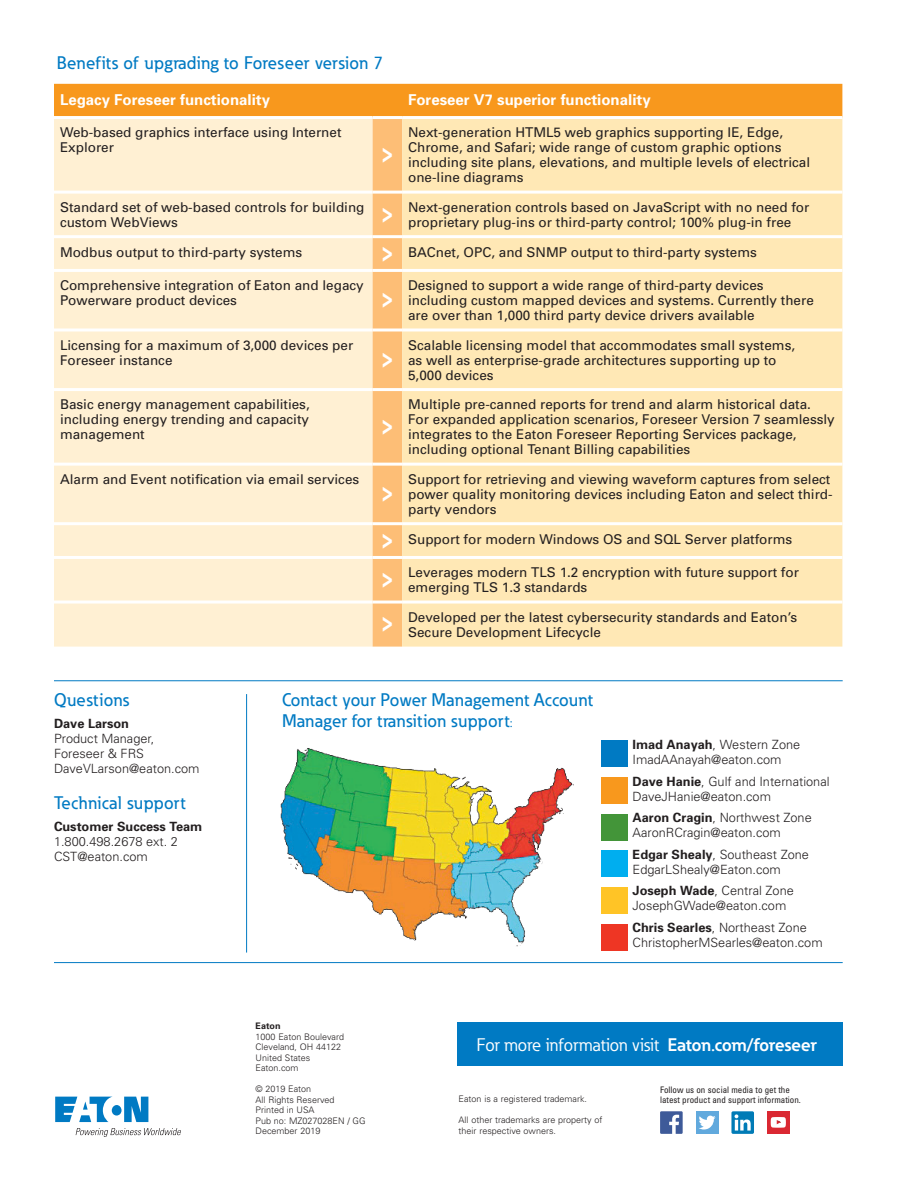
<style>
.page{position:relative;width:918px;height:1188px;background:#fff}
.page>*{position:absolute;margin:0;border:0;box-sizing:border-box;transform-origin:0 0}
.t1{font:900 27px "Univers";color:#fff;scale:.67 1}
._01_Overview__11_pt{font:500 18px/21px "Eaton";letter-spacing:.02em;color:#007ac3}
._13_Contact_CTA_Eato{font:18px "Eaton";color:#fff}
.t2{font:700 15px "Univers";color:#fff}
.t3{font:13.5px/15px "Univers";color:#231f20}
.t4{font:300 12.75px/15px "Univers";color:#231f20}
.t5{font:700 12.75px "Univers";color:#231f20}
._09_Backpage_Body{font:300 9px/10.5px "Univers";color:#231f20}
._09_Social_Media_Tex{font:condensed 9px/10.5px "Univers";color:#231f20}
._09_Backpage_Body-2{font:700 9px "Univers";color:#231f20}
.s1{font-size:12.75px}
.s2{font-weight:700}
</style>
<div class="page">
<svg style="left:55px;top:1097px;width:93px;height:25px"></svg>
<svg style="left:76px;top:1128px;width:105px;height:9px"></svg>
<div style="left:458px;top:1022px;width:385px;height:43px;background:#007ac3"></div>
<div style="left:767px;top:1111px;width:23px;height:23px;background:#da2832"></div>
<div style="left:696px;top:1111px;width:22px;height:23px;background:#61a9dd"></div>
<svg style="left:660px;top:1111px;width:23px;height:23px"></svg>
<svg style="left:699px;top:1116px;width:17px;height:14px"></svg>
<div style="left:731px;top:1111px;width:23px;height:23px;background:#007bb6;border-radius:2px"></div>
<svg style="left:735px;top:1114px;width:16px;height:17px"></svg>
<svg style="left:771px;top:1117px;width:15px;height:11px"></svg>
<svg style="left:54px;top:84px;width:788px;height:563px;background:#fde1b5"></svg>
<div style="left:402px;top:119px;width:440px;height:528px;background:#ffe8b5"></div>
<hr style="left:54px;top:116px;width:319px;height:3px;background:#fff">
<hr style="left:373px;top:116px;width:29px;height:3px;background:#fff">
<hr style="left:402px;top:116px;width:440px;height:3px;background:#fff">
<hr style="left:54px;top:191px;width:319px;height:3px;background:#fff">
<hr style="left:373px;top:191px;width:29px;height:3px;background:#fff">
<hr style="left:402px;top:191px;width:440px;height:3px;background:#fff">
<hr style="left:54px;top:235px;width:319px;height:3px;background:#fff">
<hr style="left:373px;top:235px;width:29px;height:3px;background:#fff">
<hr style="left:402px;top:235px;width:440px;height:3px;background:#fff">
<hr style="left:54px;top:269px;width:319px;height:3px;background:#fff">
<hr style="left:373px;top:269px;width:29px;height:3px;background:#fff">
<hr style="left:402px;top:269px;width:440px;height:3px;background:#fff">
<hr style="left:54px;top:329px;width:319px;height:3px;background:#fff">
<hr style="left:373px;top:329px;width:29px;height:3px;background:#fff">
<hr style="left:402px;top:329px;width:440px;height:3px;background:#fff">
<hr style="left:54px;top:388px;width:319px;height:3px;background:#fff">
<hr style="left:373px;top:388px;width:29px;height:3px;background:#fff">
<hr style="left:402px;top:388px;width:440px;height:3px;background:#fff">
<hr style="left:54px;top:463px;width:319px;height:3px;background:#fff">
<hr style="left:373px;top:463px;width:29px;height:3px;background:#fff">
<hr style="left:402px;top:463px;width:440px;height:3px;background:#fff">
<hr style="left:54px;top:522px;width:319px;height:3px;background:#fff">
<hr style="left:373px;top:522px;width:29px;height:3px;background:#fff">
<hr style="left:402px;top:522px;width:440px;height:3px;background:#fff">
<hr style="left:54px;top:556px;width:319px;height:3px;background:#fff">
<hr style="left:373px;top:556px;width:29px;height:3px;background:#fff">
<hr style="left:402px;top:556px;width:440px;height:3px;background:#fff">
<hr style="left:54px;top:601px;width:319px;height:3px;background:#fff">
<hr style="left:373px;top:601px;width:29px;height:3px;background:#fff">
<hr style="left:402px;top:601px;width:440px;height:3px;background:#fff">
<img style="left:280px;top:748px;width:294px;height:199px">
<div style="left:601px;top:740px;width:27px;height:27px;background:#007ac3"></div>
<div style="left:601px;top:777px;width:27px;height:27px;background:#f8981d"></div>
<div style="left:601px;top:814px;width:27px;height:27px;background:#439539"></div>
<div style="left:601px;top:850px;width:27px;height:27px;background:#00aeef"></div>
<div style="left:601px;top:887px;width:27px;height:27px;background:#ffc426"></div>
<div style="left:601px;top:924px;width:27px;height:27px;background:#ee3624"></div>
<hr style="left:246px;top:694px;width:1px;height:259px;background:#007ac3">
<hr style="left:54px;top:680px;width:789px;height:1px;background:#007ac3">
<hr style="left:54px;top:962px;width:789px;height:1px;background:#007ac3">
<p class="_01_Overview__11_pt" style="left:57px;top:52px;width:328px">Benefits of upgrading to Foreseer version 7</p>
<p class="t2" style="left:60px;top:91px;width:212px">Legacy Foreseer functionality</p>
<p class="t2" style="left:408px;top:91px;width:244px">Foreseer V7 superior functionality</p>
<p class="t3" style="left:60px;top:125px;width:283px">Web-based graphics interface using Internet<br>Explorer</p>
<p class="t3" style="left:408px;top:125px;width:404px">Next-generation HTML5 web graphics supporting IE, Edge, Chrome, and Safari; wide range of custom graphic options including site plans, elevations, and multiple levels of electrical one-line diagrams</p>
<p class="t1" style="left:381px;top:136px;width:19px">&gt;</p>
<p class="t3" style="left:60px;top:200px;width:306px">Standard set of web-based controls for building custom WebViews</p>
<p class="t1" style="left:381px;top:195px;width:19px">&gt;</p>
<p class="t3" style="left:408px;top:200px;width:403px">Next-generation controls based on JavaScript with no need for proprietary plug-ins or third-party control; 100% plug-in free</p>
<p class="t3" style="left:60px;top:244px;width:244px">Modbus output to third-party systems</p>
<p class="t1" style="left:381px;top:234px;width:19px">&gt;</p>
<p class="t3" style="left:408px;top:244px;width:350px">BACnet, OPC, and SNMP output to third-party systems</p>
<p class="t3" style="left:60px;top:278px;width:305px">Comprehensive integration of Eaton and legacy<br>Powerware product devices</p>
<p class="t3" style="left:408px;top:278px;width:407px">Designed to support a wide range of third-party devices including custom mapped devices and systems. Currently there are over than 1,000 third party device drivers available</p>
<p class="t1" style="left:381px;top:281px;width:19px">&gt;</p>
<p class="t3" style="left:60px;top:338px;width:295px">Licensing for a maximum of 3,000 devices per<br>Foreseer instance</p>
<p class="t3" style="left:60px;top:397px;width:251px;text-align:justify">Basic energy management capabilities, including energy trending and capacity management</p>
<p class="t3" style="left:60px;top:472px;width:301px">Alarm and Event notification via email services</p>
<p class="t1" style="left:381px;top:341px;width:19px">&gt;</p>
<p class="t1" style="left:381px;top:408px;width:19px">&gt;</p>
<p class="t1" style="left:381px;top:475px;width:19px">&gt;</p>
<p class="t3" style="left:408px;top:338px;width:389px">Scalable licensing model that accommodates small systems, as well as enterprise-grade architectures supporting up to<br>5,000 devices</p>
<p class="t3" style="left:408px;top:397px;width:428px">Multiple pre-canned reports for trend and alarm historical data.<br>For expanded application scenarios, Foreseer Version 7 seamlessly integrates to the Eaton Foreseer Reporting Services package, including optional Tenant Billing capabilities</p>
<p class="t3" style="left:408px;top:472px;width:426px">Support for retrieving and viewing waveform captures from select power quality monitoring devices including Eaton and select third&shy;party vendors</p>
<p class="t1" style="left:381px;top:521px;width:19px">&gt;</p>
<p class="t3" style="left:408px;top:531px;width:386px">Support for modern Windows OS and SQL Server platforms</p>
<p class="t1" style="left:381px;top:561px;width:19px">&gt;</p>
<p class="t3" style="left:408px;top:565px;width:392px">Leverages modern TLS 1.2 encryption with future support for emerging TLS 1.3 standards</p>
<p class="t1" style="left:381px;top:605px;width:19px">&gt;</p>
<p class="t3" style="left:408px;top:610px;width:391px">Developed per the latest cybersecurity standards and Eaton’s<br>Secure Development Lifecycle</p>
<p class="_01_Overview__11_pt" style="left:54px;top:689px;width:77px">Questions</p>
<p class="t5" style="left:54px;top:716px;width:77px">Dave Larson</p>
<p class="t4" style="left:54px;top:731px;width:102px">Product Manager,<br>Foreseer &amp; FRS</p>
<p class="t4" style="left:54px;top:761px;width:147px">DaveVLarson@eaton.com</p>
<p class="_01_Overview__11_pt" style="left:54px;top:792px;width:133px">Technical support</p>
<p class="t5" style="left:54px;top:819px;width:150px">Customer Success Team</p>
<p class="t4" style="left:54px;top:834px;width:126px">1.800.498.2678 ext. 2</p>
<p class="t4" style="left:54px;top:849px;width:95px">CST@eaton.com</p>
<p class="_01_Overview__11_pt" style="left:282px;top:689px;width:312px">Contact your Power Management Account<br>Manager for transition support<span class="s1">:</span></p>
<p class="t4" style="left:633px;top:737px;width:169px"><span class="s2">Imad Anayah</span>, Western Zone<br>ImadAAnayah@eaton.com</p>
<p class="t4" style="left:633px;top:774px;width:198px"><span class="s2">Dave Hanie</span>, Gulf and International<br>DaveJHanie@eaton.com</p>
<p class="t4" style="left:633px;top:810px;width:181px"><span class="s2">Aaron Cragin</span>, Northwest Zone<br>AaronRCragin@eaton.com</p>
<p class="t4" style="left:633px;top:847px;width:178px"><span class="s2">Edgar Shealy</span>, Southeast Zone<br>EdgarLShealy@Eaton.com</p>
<p class="t4" style="left:633px;top:883px;width:163px"><span class="s2">Joseph Wade</span>, Central Zone<br>JosephGWade@eaton.com</p>
<p class="t4" style="left:633px;top:920px;width:192px"><span class="s2">Chris Searles</span>, Northeast Zone<br>ChristopherMSearles@eaton.com</p>
<p class="_09_Backpage_Body-2" style="left:256px;top:1020px;width:27px">Eaton</p>
<p class="_09_Backpage_Body" style="left:256px;top:1031px;width:90px">1000 Eaton Boulevard</p>
<p class="_09_Backpage_Body" style="left:256px;top:1042px;width:87px">Cleveland, OH 44122</p>
<p class="_09_Backpage_Body" style="left:256px;top:1052px;width:56px">United States</p>
<p class="_09_Backpage_Body" style="left:256px;top:1063px;width:45px">Eaton.com</p>
<p class="_09_Backpage_Body" style="left:256px;top:1084px;width:57px">© 2019 Eaton</p>
<p class="_09_Backpage_Body" style="left:256px;top:1094px;width:81px">All Rights Reserved</p>
<p class="_09_Backpage_Body" style="left:256px;top:1105px;width:61px">Printed in USA</p>
<p class="_09_Backpage_Body" style="left:256px;top:1115px;width:112px">Pub no: MZ027028EN / GG<br>December 2019</p>
<p class="_13_Contact_CTA_Eato" style="left:476px;top:1034px;width:342px">For more information visit <span class="s2">Eaton.com/foreseer</span></p>
<p class="_09_Social_Media_Tex" style="left:660px;top:1084px;width:142px">Follow us on social media to get the latest product and support information.</p>
<p class="_09_Backpage_Body" style="left:459px;top:1094px;width:130px">Eaton is a registered trademark.</p>
<p class="_09_Backpage_Body" style="left:459px;top:1115px;width:145px">All other trademarks are property of their respective owners.</p>
</div>
